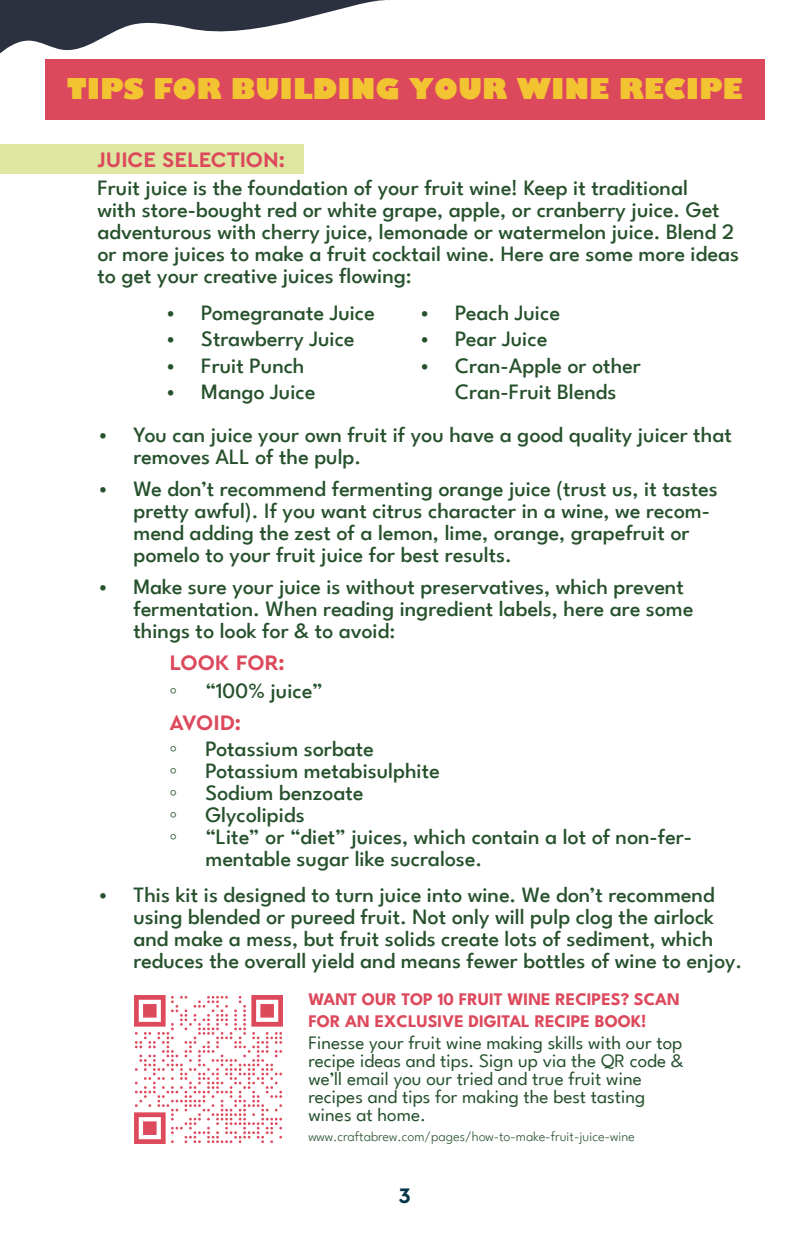
<style>
.page{position:relative;width:810px;height:1242px;background:#fff}
.page>*{position:absolute;margin:0;border:0;box-sizing:border-box;transform-origin:0 0}
.t1{font:800 28px "Gill Sans";color:#f3c431}
.t2{font:500 22px/22px "League Spartan";color:#26512c}
.t3{font:700 22px "Cera Pro";color:#dd495c}
.t4{font:22px "Times New Roman";color:#26512c}
.t5{font:700 22px "Cera Pro";color:#06364a}
.t6{font:19.2px/18px "League Spartan";color:#26512d}
.t7{font:700 17.8px/21.4px "League Spartan";color:#dd495c}
.t8{font:300 14px "League Spartan";color:#27512e}
</style>
<div class="page">
<div style="left:45px;top:59px;width:720px;height:60px;background:#dd495c"></div>
<svg style="left:3px;top:3px;width:362px;height:48px"></svg>
<div style="left:0;top:145px;width:303px;height:29px;background:#dfe6a2"></div>
<img style="left:134px;top:995px;width:149px;height:149px">
<p class="t1" style="left:67px;top:67px;width:677px">TIPS FOR BUILDING YOUR WINE RECIPE</p>
<p class="t3" style="left:97px;top:145px;width:189px">JUICE SELECTION:</p>
<p class="t2" style="left:97px;top:175px;width:643px">Fruit juice is the foundation of your fruit wine! Keep it traditional<br>with store-bought red or white grape, apple, or cranberry juice. Get adventurous with cherry juice, lemonade or watermelon juice. Blend 2 or more juices to make a fruit cocktail wine. Here are some more ideas to get your creative juices flowing:</p>
<p class="t2" style="left:165px;top:300px;width:211px">• Pomegranate Juice</p>
<p class="t2" style="left:165px;top:327px;width:191px">• Strawberry Juice</p>
<p class="t2" style="left:165px;top:353px;width:141px">• Fruit Punch</p>
<p class="t2" style="left:165px;top:379px;width:152px">• Mango Juice</p>
<p class="t2" style="left:419px;top:300px;width:142px">• Peach Juice</p>
<p class="t2" style="left:419px;top:327px;width:130px">• Pear Juice</p>
<p class="t2" style="left:419px;top:351px;width:223px;line-height:26.4px;text-align:center">• Cran-Apple or other<br>Cran-Fruit Blends</p>
<p class="t2" style="left:133px;top:422px;width:600px;text-indent:-36px">• You can juice your own fruit if you have a good quality juicer that removes ALL of the pulp.</p>
<p class="t2" style="left:133px;top:476px;width:586px;text-indent:-36px">• We don’t recommend fermenting orange juice (trust us, it tastes pretty awful). If you want citrus character in a wine, we recom&shy;mend adding the zest of a lemon, lime, orange, grapefruit or pomelo to your fruit juice for best results.</p>
<p class="t2" style="left:133px;top:574px;width:562px;text-indent:-36px">• Make sure your juice is without preservatives, which prevent fermentation. When reading ingredient labels, here are some things to look for &amp; to avoid:</p>
<p class="t3" style="left:169px;top:648px;width:117px">LOOK FOR:</p>
<p class="t4" style="left:169px;top:676px;width:9px">◦</p>
<p class="t2" style="left:205px;top:678px;width:119px">“100% juice”</p>
<p class="t3" style="left:169px;top:708px;width:73px">AVOID:</p>
<p class="t4" style="left:169px;top:734px;width:9px">◦</p>
<p class="t2" style="left:205px;top:736px;width:170px">Potassium sorbate</p>
<p class="t4" style="left:169px;top:756px;width:9px">◦</p>
<p class="t2" style="left:205px;top:758px;width:236px">Potassium metabisulphite</p>
<p class="t4" style="left:169px;top:778px;width:9px">◦</p>
<p class="t2" style="left:205px;top:780px;width:160px">Sodium benzoate</p>
<p class="t4" style="left:169px;top:800px;width:9px">◦</p>
<p class="t2" style="left:205px;top:802px;width:101px">Glycolipids</p>
<p class="t4" style="left:169px;top:822px;width:9px">◦</p>
<p class="t2" style="left:205px;top:824px;width:488px">“Lite” or “diet” juices, which contain a lot of non-fer&shy;mentable sugar like sucralose.</p>
<p class="t2" style="left:133px;top:882px;width:610px;text-indent:-36px">• This kit is designed to turn juice into wine. We don’t recommend using blended or pureed fruit. Not only will pulp clog the airlock and make a mess, but fruit solids create lots of sediment, which reduces the overall yield and means fewer bottles of wine to enjoy.</p>
<p class="t7" style="left:308px;top:987px;width:373px">WANT OUR TOP 10 FRUIT WINE RECIPES? SCAN<br>FOR AN EXCLUSIVE DIGITAL RECIPE BOOK!</p>
<p class="t6" style="left:308px;top:1032px;width:377px">Finesse your fruit wine making skills with our top recipe ideas and tips. Sign up via the QR code &amp; we’ll email you our tried and true fruit wine recipes and tips for making the best tasting wines at home.</p>
<p class="t8" style="left:308px;top:1127px;width:328px">www.craftabrew.com/pages/how-to-make-fruit-juice-wine</p>
<p class="t5" style="left:399px;top:1181px;width:14px">3</p>
</div>
